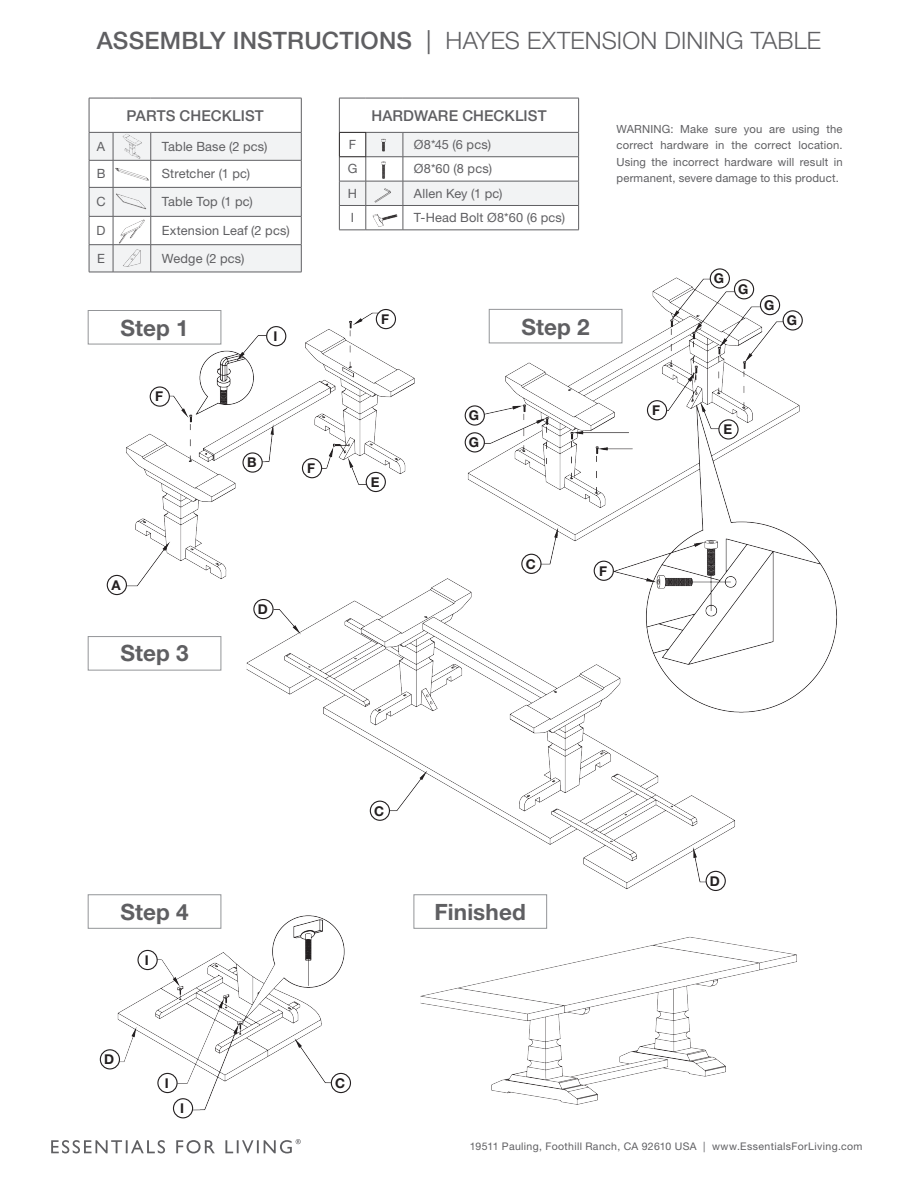
<style>
.page{position:relative;width:918px;height:1188px;background:#fff}
.page>*{position:absolute;margin:0;border:0;box-sizing:border-box;transform-origin:0 0}
.t1{font:300 24px "Helvetica Neue";letter-spacing:.005em;color:#5f5f62}
.t2{font:700 22.5px "Helvetica Neue";letter-spacing:.005em;color:#5f5f62}
.t3{font:500 15px "Helvetica Neue";letter-spacing:.005em;color:#5f5f62}
.t4{font:700 13.5px "Helvetica Neue";color:#231f20}
.t5{font:12.75px "Helvetica Neue";letter-spacing:.015em;color:#5f5f62}
.t6{font:11.25px/16.5px "Helvetica Neue";letter-spacing:.015em;color:#5f5f62;text-align:justify}
.t7{font:10.5px "Helvetica Neue";letter-spacing:.035em;color:#5f5f62}
.s1{font-weight:500}
.s2{font-weight:400}
</style>
<div class="page">
<svg style="left:51px;top:1139px;width:250px;height:14px"></svg>
<img style="left:88px;top:309px;width:327px;height:280px">
<img style="left:465px;top:274px;width:372px;height:439px">
<img style="left:239px;top:576px;width:504px;height:315px">
<img style="left:101px;top:905px;width:250px;height:213px">
<img style="left:420px;top:936px;width:377px;height:169px">
<div style="left:88px;top:310px;width:133px;height:34px;background:#fff;border:1px solid #939598"></div>
<div style="left:88px;top:636px;width:133px;height:34px;background:#fff;border:1px solid #939598"></div>
<div style="left:489px;top:309px;width:133px;height:34px;background:#fff;border:1px solid #939598"></div>
<div style="left:88px;top:894px;width:133px;height:35px;background:#fff;border:1px solid #939598"></div>
<div style="left:414px;top:894px;width:133px;height:35px;background:#fff;border:1px solid #939598"></div>
<svg style="left:340px;top:98px;width:26px;height:1px"></svg>
<hr style="left:339px;top:98px;width:1px;height:34px;background:#5f5f62">
<hr style="left:366px;top:98px;width:37px;height:1px;background:#5f5f62">
<hr style="left:403px;top:98px;width:176px;height:1px;background:#5f5f62">
<hr style="left:578px;top:98px;width:1px;height:34px;background:#5f5f62">
<svg style="left:339px;top:132px;width:240px;height:99px"></svg>
<svg style="left:90px;top:98px;width:23px;height:1px"></svg>
<hr style="left:89px;top:98px;width:1px;height:34px;background:#5f5f62">
<hr style="left:113px;top:98px;width:38px;height:1px;background:#5f5f62">
<hr style="left:151px;top:98px;width:151px;height:1px;background:#5f5f62">
<hr style="left:301px;top:98px;width:1px;height:34px;background:#5f5f62">
<svg style="left:89px;top:132px;width:213px;height:141px"></svg>
<hr style="left:113px;top:272px;width:38px;height:1px;background:#5f5f62">
<hr style="left:151px;top:272px;width:151px;height:1px;background:#5f5f62">
<img style="left:121px;top:133px;width:30px;height:27px">
<img style="left:113px;top:160px;width:38px;height:112px">
<img style="left:366px;top:133px;width:36px;height:74px">
<img style="left:366px;top:206px;width:33px;height:25px">
<div style="left:107px;top:575px;width:19px;height:20px;background:#fff;border-radius:50%"></div>
<div style="left:107px;top:575px;width:20px;height:20px;border:1px solid #231f20;border-radius:50%"></div>
<div style="left:150px;top:387px;width:19px;height:19px;background:#fff;border-radius:50%"></div>
<div style="left:150px;top:386px;width:20px;height:21px;border:1px solid #231f20;border-radius:50%"></div>
<div style="left:267px;top:327px;width:19px;height:19px;background:#fff;border-radius:50%"></div>
<div style="left:266px;top:326px;width:20px;height:20px;border:1px solid #231f20;border-radius:50%"></div>
<div style="left:138px;top:950px;width:19px;height:20px;background:#fff;border-radius:50%"></div>
<div style="left:137px;top:950px;width:21px;height:20px;border:1px solid #231f20;border-radius:50%"></div>
<div style="left:158px;top:1073px;width:19px;height:20px;background:#fff;border-radius:50%"></div>
<div style="left:157px;top:1073px;width:21px;height:20px;border:1px solid #231f20;border-radius:50%"></div>
<div style="left:173px;top:1099px;width:20px;height:19px;background:#fff;border-radius:50%"></div>
<div style="left:173px;top:1098px;width:20px;height:20px;border:1px solid #231f20;border-radius:50%"></div>
<div style="left:243px;top:453px;width:19px;height:19px;background:#fff;border-radius:50%"></div>
<div style="left:242px;top:452px;width:21px;height:21px;border:1px solid #231f20;border-radius:50%"></div>
<div style="left:522px;top:554px;width:19px;height:19px;background:#fff;border-radius:50%"></div>
<div style="left:521px;top:554px;width:21px;height:20px;border:1px solid #231f20;border-radius:50%"></div>
<div style="left:331px;top:1073px;width:19px;height:20px;background:#fff;border-radius:50%"></div>
<div style="left:331px;top:1073px;width:20px;height:20px;border:1px solid #231f20;border-radius:50%"></div>
<div style="left:370px;top:801px;width:19px;height:19px;background:#fff;border-radius:50%"></div>
<div style="left:370px;top:801px;width:20px;height:20px;border:1px solid #231f20;border-radius:50%"></div>
<div style="left:465px;top:433px;width:19px;height:19px;background:#fff;border-radius:50%"></div>
<div style="left:465px;top:432px;width:20px;height:21px;border:1px solid #231f20;border-radius:50%"></div>
<div style="left:465px;top:406px;width:19px;height:19px;background:#fff;border-radius:50%"></div>
<div style="left:465px;top:405px;width:20px;height:21px;border:1px solid #231f20;border-radius:50%"></div>
<div style="left:734px;top:280px;width:20px;height:19px;background:#fff;border-radius:50%"></div>
<div style="left:734px;top:279px;width:20px;height:20px;border:1px solid #231f20;border-radius:50%"></div>
<div style="left:783px;top:311px;width:19px;height:19px;background:#fff;border-radius:50%"></div>
<div style="left:783px;top:310px;width:20px;height:21px;border:1px solid #231f20;border-radius:50%"></div>
<div style="left:710px;top:269px;width:19px;height:19px;background:#fff;border-radius:50%"></div>
<div style="left:710px;top:268px;width:20px;height:21px;border:1px solid #231f20;border-radius:50%"></div>
<div style="left:760px;top:296px;width:20px;height:19px;background:#fff;border-radius:50%"></div>
<div style="left:760px;top:295px;width:20px;height:20px;border:1px solid #231f20;border-radius:50%"></div>
<div style="left:254px;top:600px;width:19px;height:19px;background:#fff;border-radius:50%"></div>
<div style="left:253px;top:599px;width:21px;height:20px;border:1px solid #231f20;border-radius:50%"></div>
<div style="left:706px;top:871px;width:19px;height:19px;background:#fff;border-radius:50%"></div>
<div style="left:706px;top:871px;width:20px;height:20px;border:1px solid #231f20;border-radius:50%"></div>
<div style="left:100px;top:1050px;width:19px;height:19px;background:#fff;border-radius:50%"></div>
<div style="left:100px;top:1049px;width:20px;height:21px;border:1px solid #231f20;border-radius:50%"></div>
<div style="left:366px;top:472px;width:19px;height:20px;background:#fff;border-radius:50%"></div>
<div style="left:366px;top:472px;width:20px;height:20px;border:1px solid #231f20;border-radius:50%"></div>
<svg style="left:719px;top:420px;width:19px;height:19px"></svg>
<div style="left:718px;top:419px;width:21px;height:21px;border:1px solid #231f20;border-radius:50%"></div>
<div style="left:302px;top:459px;width:20px;height:19px;background:#fff;border-radius:50%"></div>
<div style="left:302px;top:458px;width:20px;height:20px;border:1px solid #231f20;border-radius:50%"></div>
<div style="left:594px;top:561px;width:19px;height:19px;background:#fff;border-radius:50%"></div>
<div style="left:594px;top:561px;width:20px;height:20px;border:1px solid #231f20;border-radius:50%"></div>
<div style="left:647px;top:401px;width:20px;height:19px;background:#fff;border-radius:50%"></div>
<div style="left:647px;top:400px;width:20px;height:20px;border:1px solid #231f20;border-radius:50%"></div>
<div style="left:376px;top:310px;width:19px;height:19px;background:#fff;border-radius:50%"></div>
<div style="left:376px;top:309px;width:20px;height:20px;border:1px solid #231f20;border-radius:50%"></div>
<h1 class="t1" style="left:97px;top:26px;width:726px"><span class="s1">ASSEMBLY INSTRUCTIONS</span> <span class="s2">|</span> HAYES EXTENSION DINING TABLE</h1>
<p class="t3" style="left:127px;top:106px;width:139px">PARTS CHECKLIST</p>
<p class="t5" style="left:97px;top:139px;width:10px">A</p>
<p class="t5" style="left:162px;top:139px;width:107px">Table Base (2 pcs)</p>
<p class="t5" style="left:97px;top:166px;width:10px">B</p>
<p class="t5" style="left:162px;top:166px;width:90px">Stretcher (1 pc)</p>
<p class="t5" style="left:96px;top:194px;width:11px">C</p>
<p class="t5" style="left:162px;top:194px;width:92px">Table Top (1 pc)</p>
<p class="t5" style="left:97px;top:223px;width:10px">D</p>
<p class="t5" style="left:162px;top:223px;width:129px">Extension Leaf (2 pcs)</p>
<p class="t5" style="left:97px;top:251px;width:9px">E</p>
<p class="t5" style="left:162px;top:251px;width:84px">Wedge (2 pcs)</p>
<p class="t2" style="left:120px;top:314px;width:70px">Step 1</p>
<p class="t4" style="left:155px;top:388px;width:10px">F</p>
<p class="t4" style="left:273px;top:328px;width:5px">I</p>
<p class="t4" style="left:247px;top:454px;width:11px">B</p>
<p class="t4" style="left:307px;top:460px;width:10px">F</p>
<p class="t4" style="left:111px;top:577px;width:11px">A</p>
<p class="t2" style="left:120px;top:639px;width:70px">Step 3</p>
<p class="t4" style="left:258px;top:601px;width:12px">D</p>
<p class="t3" style="left:371px;top:106px;width:177px">HARDWARE CHECKLIST</p>
<p class="t5" style="left:349px;top:137px;width:9px">F</p>
<p class="t5" style="left:414px;top:137px;width:79px">Ø8*45 (6 pcs)</p>
<p class="t5" style="left:348px;top:161px;width:11px">G</p>
<p class="t5" style="left:414px;top:161px;width:80px">Ø8*60 (8 pcs)</p>
<p class="t5" style="left:348px;top:186px;width:11px">H</p>
<p class="t5" style="left:414px;top:186px;width:90px">Allen Key (1 pc)</p>
<p class="t5" style="left:351px;top:210px;width:5px">I</p>
<p class="t5" style="left:414px;top:210px;width:153px">T-Head Bolt Ø8*60 (6 pcs)</p>
<p class="t4" style="left:381px;top:311px;width:10px">F</p>
<p class="t4" style="left:371px;top:474px;width:10px">E</p>
<p class="t4" style="left:469px;top:407px;width:12px">G</p>
<p class="t4" style="left:469px;top:434px;width:12px">G</p>
<p class="t2" style="left:521px;top:313px;width:70px">Step 2</p>
<p class="t6" style="left:616px;top:120px;width:228px">WARNING: Make sure you are using the correct hardware in the correct location.<br>Using the incorrect hardware will result in permanent, severe damage to this product.</p>
<p class="t4" style="left:652px;top:402px;width:10px">F</p>
<p class="t4" style="left:714px;top:270px;width:12px">G</p>
<p class="t4" style="left:738px;top:281px;width:12px">G</p>
<p class="t4" style="left:764px;top:297px;width:12px">G</p>
<p class="t4" style="left:787px;top:312px;width:12px">G</p>
<p class="t4" style="left:723px;top:421px;width:10px">E</p>
<p class="t4" style="left:526px;top:555px;width:12px">C</p>
<p class="t4" style="left:599px;top:562px;width:10px">F</p>
<p class="t4" style="left:374px;top:802px;width:12px">C</p>
<p class="t2" style="left:120px;top:898px;width:70px">Step 4</p>
<p class="t2" style="left:435px;top:898px;width:93px">Finished</p>
<p class="t4" style="left:145px;top:952px;width:5px">I</p>
<p class="t4" style="left:104px;top:1051px;width:12px">D</p>
<p class="t4" style="left:165px;top:1075px;width:5px">I</p>
<p class="t4" style="left:180px;top:1100px;width:5px">I</p>
<p class="t4" style="left:335px;top:1075px;width:12px">C</p>
<p class="t4" style="left:710px;top:873px;width:12px">D</p>
<p class="t7" style="left:470px;top:1140px;width:394px">19511 Pauling, Foothill Ranch, CA 92610 USA | www.EssentialsForLiving.com</p>
</div>
